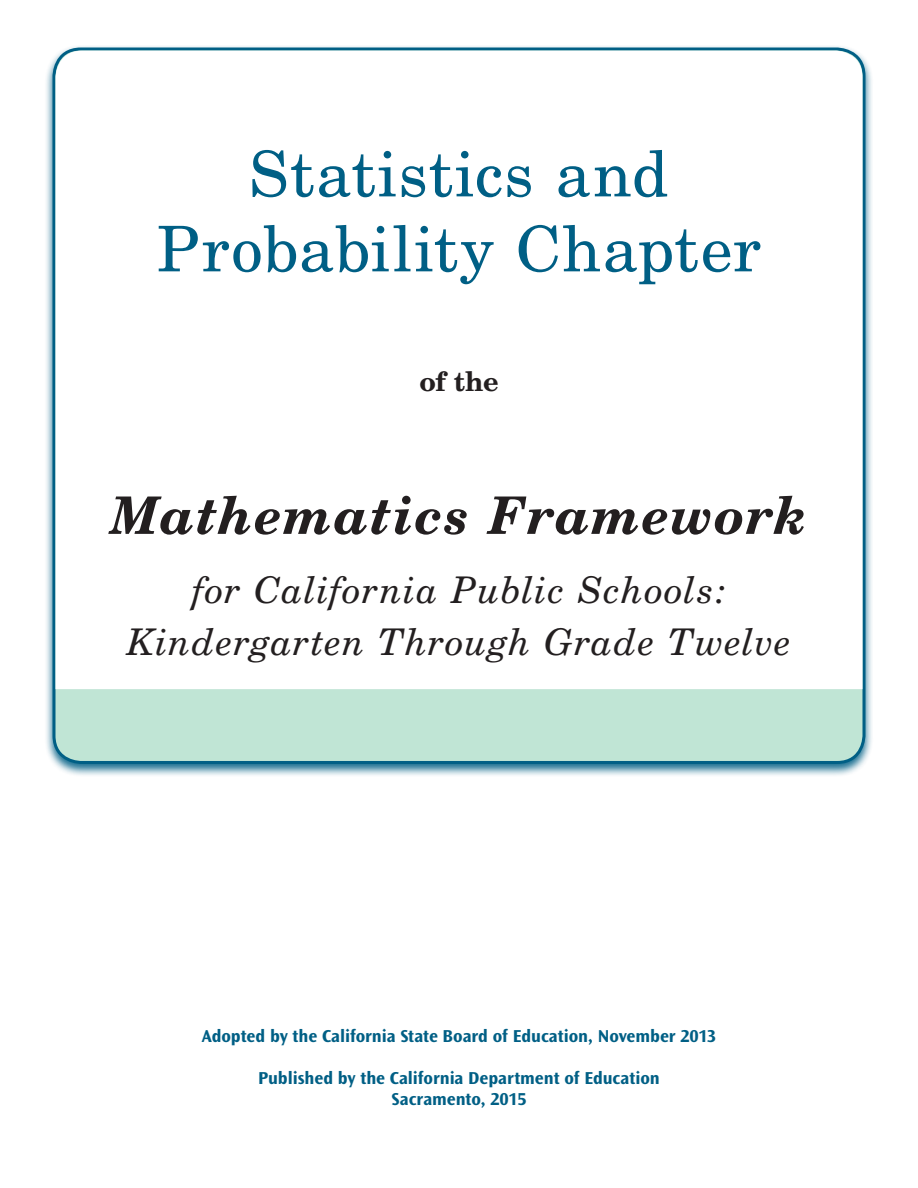
<style>
.page{position:relative;width:918px;height:1188px;background:#fff}
.page>*{position:absolute;margin:0;border:0;box-sizing:border-box;transform-origin:0 0}
.t1{font:63px/75px "New Century Schlbk";letter-spacing:.02em;color:#005f85;text-align:center}
.t2{font:italic 700 51.75px "New Century Schlbk";letter-spacing:.025em;color:#231f20}
.t3{font:italic 36.75px "New Century Schlbk";letter-spacing:.03em;color:#231f20}
.t4{font:700 27px "New Century Schlbk";color:#231f20}
.MF_body_text{font:18px "Ocean Sans MM 648 475";letter-spacing:-.005em;color:#005f85}
</style>
<div class="page">
<div style="left:44px;top:45px;width:830px;height:732px;background:#005f85;opacity:.9"></div>
<div style="left:54px;top:49px;width:810px;height:713px;background:#c0e5d5;border-radius:27px"></div>
<div style="left:56px;top:51px;width:806px;height:638px;background:#fff"></div>
<p class="t1" style="left:157px;top:136px;width:606px">Statistics and<br>Probability Chapter</p>
<p class="t4" style="left:419px;top:365px;width:81px">of the</p>
<p class="t2" style="left:111px;top:483px;width:698px">Mathematics Framework</p>
<p class="t3" style="left:192px;top:567px;width:535px">for California Public Schools:</p>
<p class="t3" style="left:127px;top:620px;width:666px">Kindergarten Through Grade Twelve</p>
<p class="MF_body_text" style="left:202px;top:1026px;width:516px">Adopted by the California State Board of Education, November 2013</p>
<p class="MF_body_text" style="left:258px;top:1068px;width:403px">Published by the California Department of Education</p>
<p class="MF_body_text" style="left:392px;top:1089px;width:136px">Sacramento, 2015</p>
</div>
